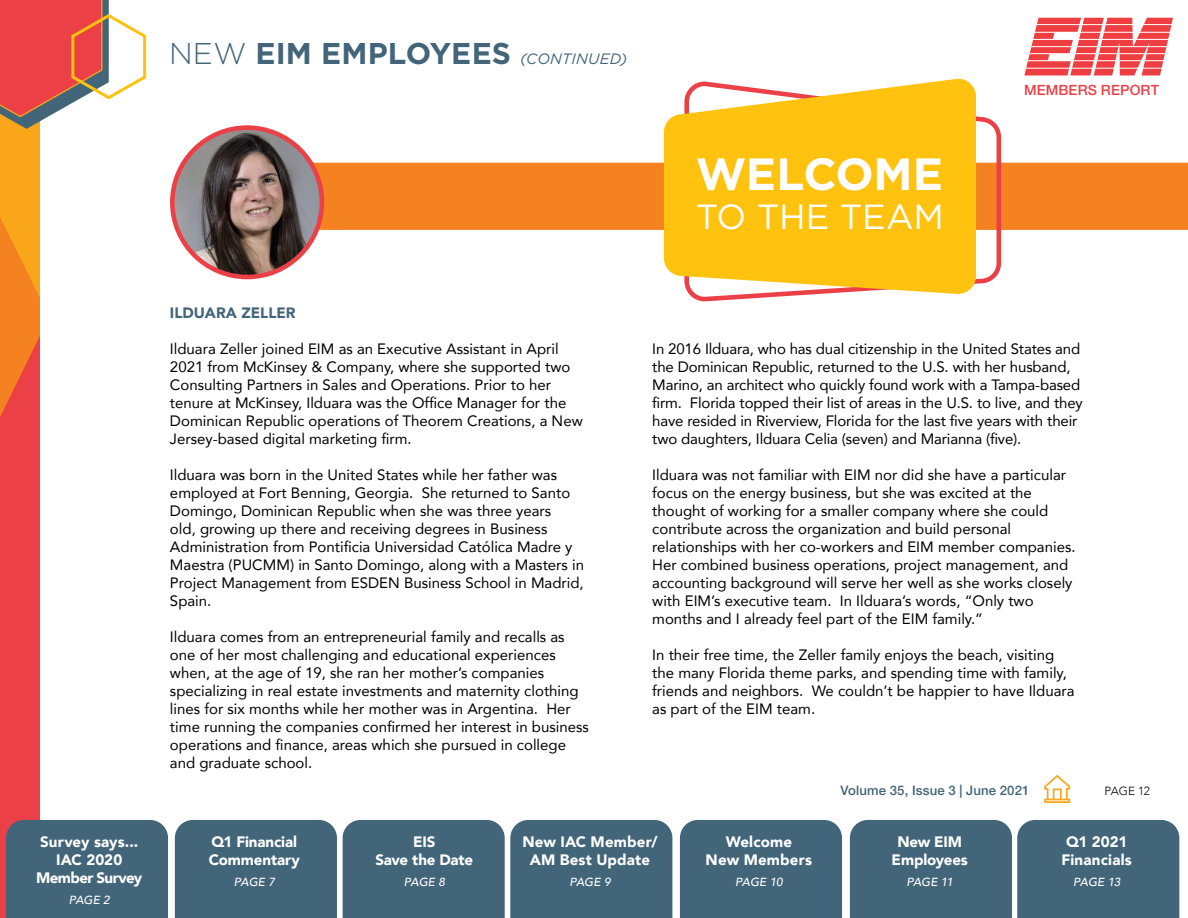
<style>
.page{position:relative;width:1188px;height:918px;background:#fff}
.page>*{position:absolute;margin:0;border:0;box-sizing:border-box;transform-origin:0 0}
.t1{font:700 45.15px "Gotham";letter-spacing:-.005em;color:#fff}
.t2{font:34.95px "Gotham";letter-spacing:-.01em;color:#fff}
.t3{font:700 30px "Gotham";letter-spacing:.005em;color:#426579}
.t4{font:900 15.15px/18.1px "Avenir";color:#fff;text-align:center}
.t5{font:15px/18px "Avenir";color:#000}
.t6{font:900 15px "Avenir";color:#426579}
.t7{font:500 14.1px "Helvetica Neue LT Std";letter-spacing:.01em;color:#ec4047}
.t8{font:500 13.2px "Helvetica Neue LT Std";letter-spacing:.01em;color:#426579}
.t9{font:300 11.85px "Avenir";letter-spacing:-.025em;color:#000}
.t10{font:italic 500 11.7px "Avenir";letter-spacing:-.005em;color:#fff}
.s1{font-weight:300}
.s2{font-weight:400;font-style:italic;font-size:15px}
</style>
<div class="page">
<svg style="left:0;top:315px;width:40px;height:503px;background:#ed4841"></svg>
<svg style="left:0;top:129px;width:40px;height:186px;background:#f89a1b"></svg>
<svg style="left:0;top:0;width:147px;height:129px"></svg>
<div style="left:311px;top:163px;width:877px;height:67px;background:#f58220"></div>
<svg style="left:689px;top:116px;width:314px;height:186px"></svg>
<svg style="left:664px;top:79px;width:312px;height:215px;background:#fec62a"></svg>
<svg style="left:1024px;top:18px;width:149px;height:58px"></svg>
<svg style="left:1044px;top:775px;width:27px;height:28px"></svg>
<div style="left:6px;top:820px;width:162px;height:98px;background:#426579"></div>
<div style="left:175px;top:820px;width:162px;height:98px;background:#426579"></div>
<div style="left:343px;top:820px;width:329px;height:98px;background:#426579"></div>
<div style="left:680px;top:820px;width:162px;height:98px;background:#426579"></div>
<div style="left:850px;top:820px;width:329px;height:98px;background:#426579"></div>
<img style="left:172px;top:128px;width:150px;height:149px;border-radius:75px">
<div style="left:170px;top:125px;width:154px;height:154px;border:5px solid #ec4047;border-radius:50%"></div>
<h3 class="t3" style="left:169px;top:33px;width:460px"><span class="s1">NEW</span> EIM EMPLOYEES <span class="s2">(CONTINUED)</span></h3>
<h1 class="t1" style="left:696px;top:144px;width:249px">WELCOME</h1>
<h2 class="t2" style="left:696px;top:194px;width:250px">TO THE TEAM</h2>
<p class="t7" style="left:1024px;top:81px;width:137px">MEMBERS REPORT</p>
<p class="t4" style="left:36px;top:832px;width:108px">Survey says...<br>IAC 2020<br>Member Survey</p>
<p class="t10" style="left:69px;top:893px;width:43px">PAGE 2</p>
<p class="t6" style="left:170px;top:299px;width:127px">ILDUARA ZELLER</p>
<p class="t5" style="left:170px;top:339px;width:414px">Ilduara Zeller joined EIM as an Executive Assistant in April 2021 from McKinsey &amp; Company, where she supported two Consulting Partners in Sales and Operations. Prior to her tenure at McKinsey, Ilduara was the Office Manager for the Dominican Republic operations of Theorem Creations, a New Jersey-based digital marketing firm.</p>
<p class="t5" style="left:170px;top:465px;width:416px">Ilduara was born in the United States while her father was employed at Fort Benning, Georgia. She returned to Santo Domingo, Dominican Republic when she was three years<br>old, growing up there and receiving degrees in Business Administration from Pontificia Universidad Católica Madre y Maestra (PUCMM) in Santo Domingo, along with a Masters in Project Management from ESDEN Business School in Madrid, Spain.</p>
<p class="t5" style="left:170px;top:627px;width:420px">Ilduara comes from an entrepreneurial family and recalls as one of her most challenging and educational experiences when, at the age of 19, she ran her mother’s companies specializing in real estate investments and maternity clothing lines for six months while her mother was in Argentina. Her time running the companies confirmed her interest in business operations and finance, areas which she pursued in college and graduate school.</p>
<p class="t5" style="left:652px;top:340px;width:432px">In 2016 Ilduara, who has dual citizenship in the United States and the Dominican Republic, returned to the U.S. with her husband, Marino, an architect who quickly found work with a Tampa-based firm. Florida topped their list of areas in the U.S. to live, and they have resided in Riverview, Florida for the last five years with their two daughters, Ilduara Celia (seven) and Marianna (five).</p>
<p class="t5" style="left:652px;top:466px;width:425px">Ilduara was not familiar with EIM nor did she have a particular focus on the energy business, but she was excited at the thought of working for a smaller company where she could contribute across the organization and build personal relationships with her co-workers and EIM member companies.<br>Her combined business operations, project management, and accounting background will serve her well as she works closely with EIM’s executive team. In Ilduara’s words, “Only two months and I already feel part of the EIM family.”</p>
<p class="t5" style="left:652px;top:646px;width:424px">In their free time, the Zeller family enjoys the beach, visiting the many Florida theme parks, and spending time with family, friends and neighbors. We couldn’t be happier to have Ilduara as part of the EIM team.</p>
<p class="t8" style="left:840px;top:782px;width:190px">Volume 35, Issue 3 | June 2021</p>
<p class="t9" style="left:1105px;top:783px;width:47px">PAGE 12</p>
<p class="t4" style="left:209px;top:832px;width:93px;text-align:left">Q1 Financial<br>Commentary</p>
<p class="t10" style="left:234px;top:875px;width:43px">PAGE 7</p>
<p class="t4" style="left:375px;top:832px;width:99px">EIS<br>Save the Date</p>
<p class="t10" style="left:404px;top:875px;width:43px">PAGE 8</p>
<p class="t4" style="left:522px;top:832px;width:137px">New IAC Member/<br>AM Best Update</p>
<p class="t10" style="left:569px;top:875px;width:43px">PAGE 9</p>
<p class="t4" style="left:706px;top:832px;width:108px">Welcome<br>New Members</p>
<p class="t10" style="left:735px;top:875px;width:49px">PAGE 10</p>
<p class="t4" style="left:892px;top:832px;width:78px">New EIM<br>Employees</p>
<p class="t10" style="left:906px;top:875px;width:48px">PAGE 11</p>
<p class="t4" style="left:1061px;top:832px;width:72px;text-align:left">Q1 2021<br>Financials</p>
<p class="t10" style="left:1073px;top:875px;width:49px">PAGE 13</p>
</div>
